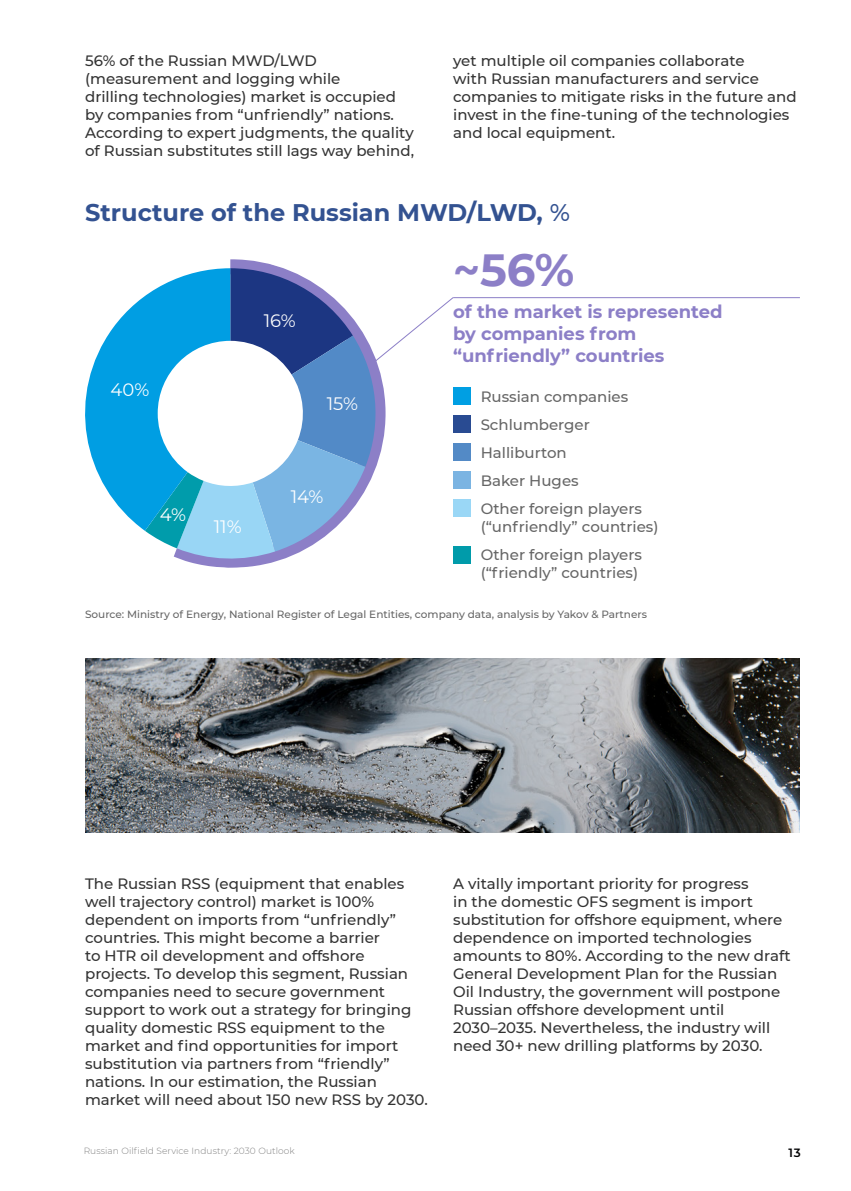
<style>
.page{position:relative;width:851px;height:1191px;background:#fff}
.page>*{position:absolute;margin:0;border:0;box-sizing:border-box;transform-origin:0 0}
.t1{font:700 45px "Montserrat";color:#8c7fc7}
.t2{font:700 24px "Montserrat";color:#335291}
.t3{font:700 18px/21.6px "Montserrat";color:#8c7fc7}
.t4{font:18px "Montserrat";color:#fff}
.t5{font:500 15px/18px "Montserrat";color:#333}
.t6{font:500 15px/28px "Montserrat";color:#666}
.t7{font:600 12px "Montserrat";color:#020203}
.t8{font:500 10.5px "Montserrat";color:#666}
.t9{font:300 9px "Montserrat";letter-spacing:.01em;color:#808080}
.s1{font-weight:500}
</style>
<div class="page">
<hr style="left:453px;top:297px;width:346px;height:1px;background:#8c7fc7">
<div style="left:453px;top:387px;width:18px;height:18px;background:#009fe3"></div>
<div style="left:453px;top:415px;width:18px;height:18px;background:#294b92"></div>
<div style="left:453px;top:443px;width:18px;height:18px;background:#538ac6"></div>
<div style="left:453px;top:471px;width:18px;height:18px;background:#7bb4e2"></div>
<div style="left:453px;top:499px;width:18px;height:18px;background:#9ad7f6"></div>
<div style="left:453px;top:545px;width:18px;height:18px;background:#009baa"></div>
<svg style="left:189px;top:259px;width:94px;height:309px"></svg>
<img style="left:85px;top:659px;width:714px;height:173px">
<svg style="left:145px;top:268px;width:309px;height:294px"></svg>
<svg style="left:85px;top:268px;width:145px;height:263px;fill:#009ee3"></svg>
<p class="t5" style="left:85px;top:51px;width:330px">56% of the Russian MWD/LWD (measurement and logging while<br>drilling technologies) market is occupied by companies from “unfriendly” nations.<br>According to expert judgments, the quality of Russian substitutes still lags way behind,</p>
<p class="t5" style="left:453px;top:51px;width:345px">yet multiple oil companies collaborate<br>with Russian manufacturers and service companies to mitigate risks in the future and invest in the fine-tuning of the technologies and local equipment.</p>
<h2 class="t2" style="left:85px;top:195px;width:486px">Structure of the Russian MWD/LWD, <span class="s1">%</span></h2>
<h1 class="t1" style="left:453px;top:237px;width:122px">~56%</h1>
<p class="t3" style="left:453px;top:300px;width:271px">of the market is represented by сompanies from “unfriendly” countries</p>
<p class="t6" style="left:480px;top:381px;width:163px">Russian companies<br>Schlumberger<br>Halliburton<br>Baker Huges<br>Other foreign players</p>
<p class="t6" style="left:480px;top:512px;width:179px">(“unfriendly” countries)<br>Other foreign players</p>
<p class="t6" style="left:480px;top:558px;width:159px">(“friendly” countries)</p>
<p class="t8" style="left:85px;top:607px;width:563px">Source: Ministry of Energy, National Register of Legal Entities, company data, analysis by Yakov &amp; Partners</p>
<p class="t4" style="left:264px;top:308px;width:34px">16%</p>
<p class="t4" style="left:111px;top:377px;width:40px">40%</p>
<p class="t4" style="left:327px;top:391px;width:33px">15%</p>
<p class="t4" style="left:291px;top:484px;width:34px">14%</p>
<p class="t4" style="left:160px;top:502px;width:28px">4%</p>
<p class="t4" style="left:214px;top:514px;width:29px">11%</p>
<p class="t5" style="left:85px;top:873px;width:344px">The Russian RSS (equipment that enables well trajectory control) market is 100% dependent on imports from “unfriendly” countries. This might become a barrier<br>to HTR oil development and offshore projects. To develop this segment, Russian companies need to secure government support to work out a strategy for bringing quality domestic RSS equipment to the market and find opportunities for import substitution via partners from “friendly” nations. In our estimation, the Russian market will need about 150 new RSS by 2030.</p>
<p class="t5" style="left:453px;top:873px;width:339px">A vitally important priority for progress<br>in the domestic OFS segment is import substitution for offshore equipment, where dependence on imported technologies amounts to 80%. According to the new draft General Development Plan for the Russian Oil Industry, the government will postpone Russian offshore development until 2030–2035. Nevertheless, the industry will need 30+ new drilling platforms by 2030.</p>
<p class="t9" style="left:84px;top:1144px;width:213px">Russian Oilfield Service Industry: 2030 Outlook</p>
<p class="t7" style="left:788px;top:1144px;width:14px">13</p>
</div>
